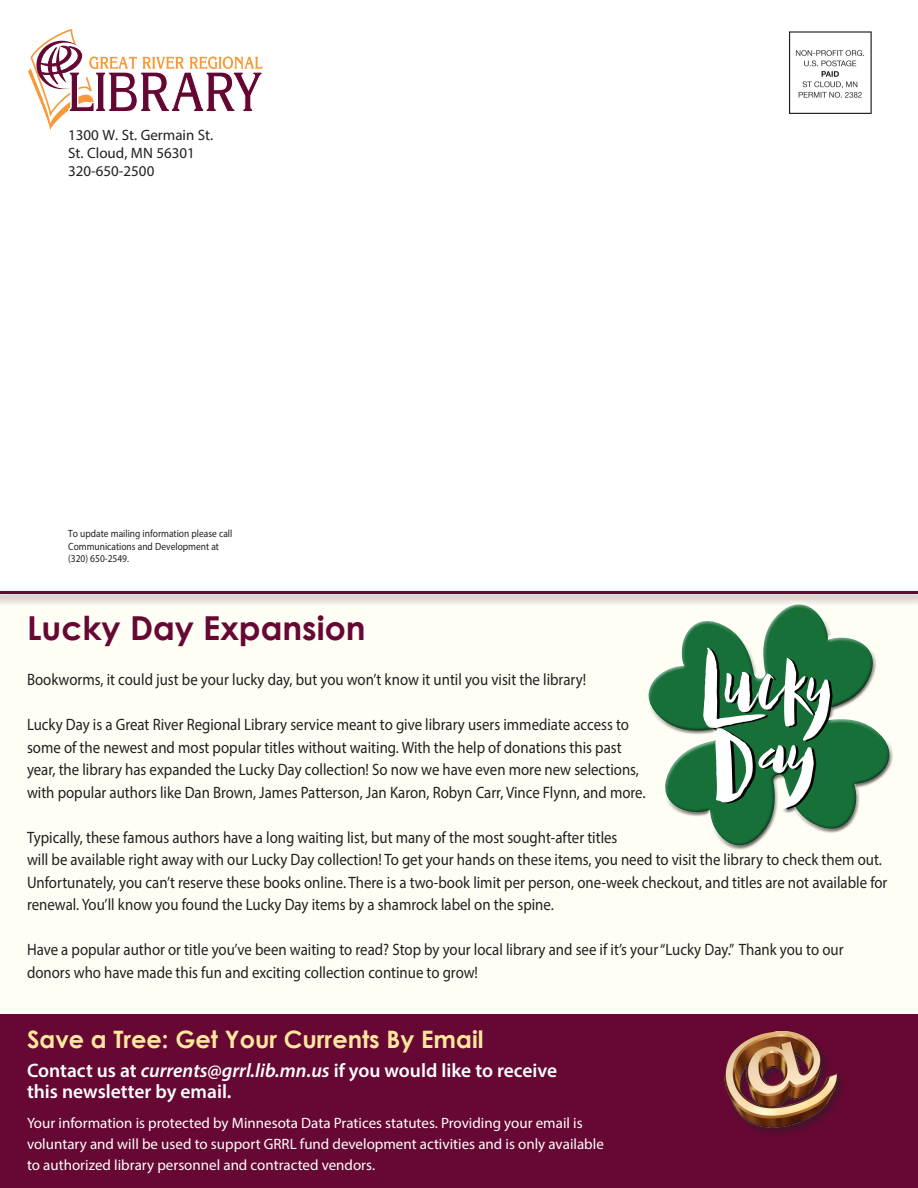
<style>
.page{position:relative;width:918px;height:1188px;background:#fff}
.page>*{position:absolute;margin:0;border:0;box-sizing:border-box;transform-origin:0 0}
.t1{font:700 33px "Century Gothic";color:#660833}
.t2{font:700 24px "Century Gothic";color:#ffe79f}
.t3{font:600 19.5px/21px "Myriad Pro";color:#fff}
.t4{font:16.5px/22.5px "Myriad Pro";color:#231f20;scale:.9 1}
.t5{font:15px/21px "Myriad Pro";color:#fff}
.t6{font:15px/18px "Myriad Pro";color:#231f20}
.t7{font:10.5px/12.6px "Myriad Pro";color:#231f20;scale:.9 1}
.s1{font-style:italic}
</style>
<div class="page">
<div style="left:0;top:591px;width:918px;height:454px;background:#fffef5"></div>
<div style="left:0;top:588px;width:918px;height:19px;background:#231f20;opacity:.55"></div>
<hr style="left:0;top:591px;width:918px;height:3px;background:#660833">
<svg style="left:28px;top:29px;width:235px;height:101px"></svg>
<img style="left:789px;top:31px;width:83px;height:83px">
<div style="left:0;top:1014px;width:918px;height:164px;background:#660833"></div>
<div style="left:0;top:1172px;width:918px;height:16px;background:#660833"></div>
<img style="left:724px;top:1031px;width:114px;height:102px">
<div style="left:645px;top:601px;width:244px;height:229px;background:#fff;opacity:.75"></div>
<div style="left:649px;top:616px;width:245px;height:234px;background:#231f20;opacity:.75"></div>
<p class="t6" style="left:68px;top:125px;width:147px">1300 W. St. Germain St.<br>St. Cloud, MN 56301<br>320-650-2500</p>
<p class="t7" style="left:68px;top:527px;width:184px">To update mailing information please call<br>Communications and Development at (320) 650-2549.</p>
<h1 class="t1" style="left:27px;top:603px;width:340px">Lucky Day Expansion</h1>
<p class="t4" style="left:27px;top:668px;width:623px">Bookworms, it could just be your lucky day, but you won’t know it until you visit the library!</p>
<p class="t4" style="left:27px;top:713px;width:689px">Lucky Day is a Great River Regional Library service meant to give library users immediate access to some of the newest and most popular titles without waiting. With the help of donations this past year, the library has expanded the Lucky Day collection! So now we have even more new selections, with popular authors like Dan Brown, James Patterson, Jan Karon, Robyn Carr, Vince Flynn, and more.</p>
<p class="t4" style="left:27px;top:826px;width:958px">Typically, these famous authors have a long waiting list, but many of the most sought-after titles<br>will be available right away with our Lucky Day collection! To get your hands on these items, you need to visit the library to check them out.<br>Unfortunately, you can’t reserve these books online. There is a two-book limit per person, one-week checkout, and titles are not available for renewal. You’ll know you found the Lucky Day items by a shamrock label on the spine.</p>
<p class="t4" style="left:27px;top:938px;width:909px">Have a popular author or title you’ve been waiting to read? Stop by your local library and see if it’s your “Lucky Day.” Thank you to our donors who have made this fun and exciting collection continue to grow!</p>
<h2 class="t2" style="left:27px;top:1021px;width:458px">Save a Tree: Get Your Currents By Email</h2>
<p class="t3" style="left:27px;top:1060px;width:532px">Contact us at <span class="s1">currents@grrl.lib.mn.us</span> if you would like to receive this newsletter by email.</p>
<p class="t5" style="left:27px;top:1113px;width:578px">Your information is protected by Minnesota Data Pratices statutes. Providing your email is voluntary and will be used to support GRRL fund development activities and is only available to authorized library personnel and contracted vendors.</p>
</div>
